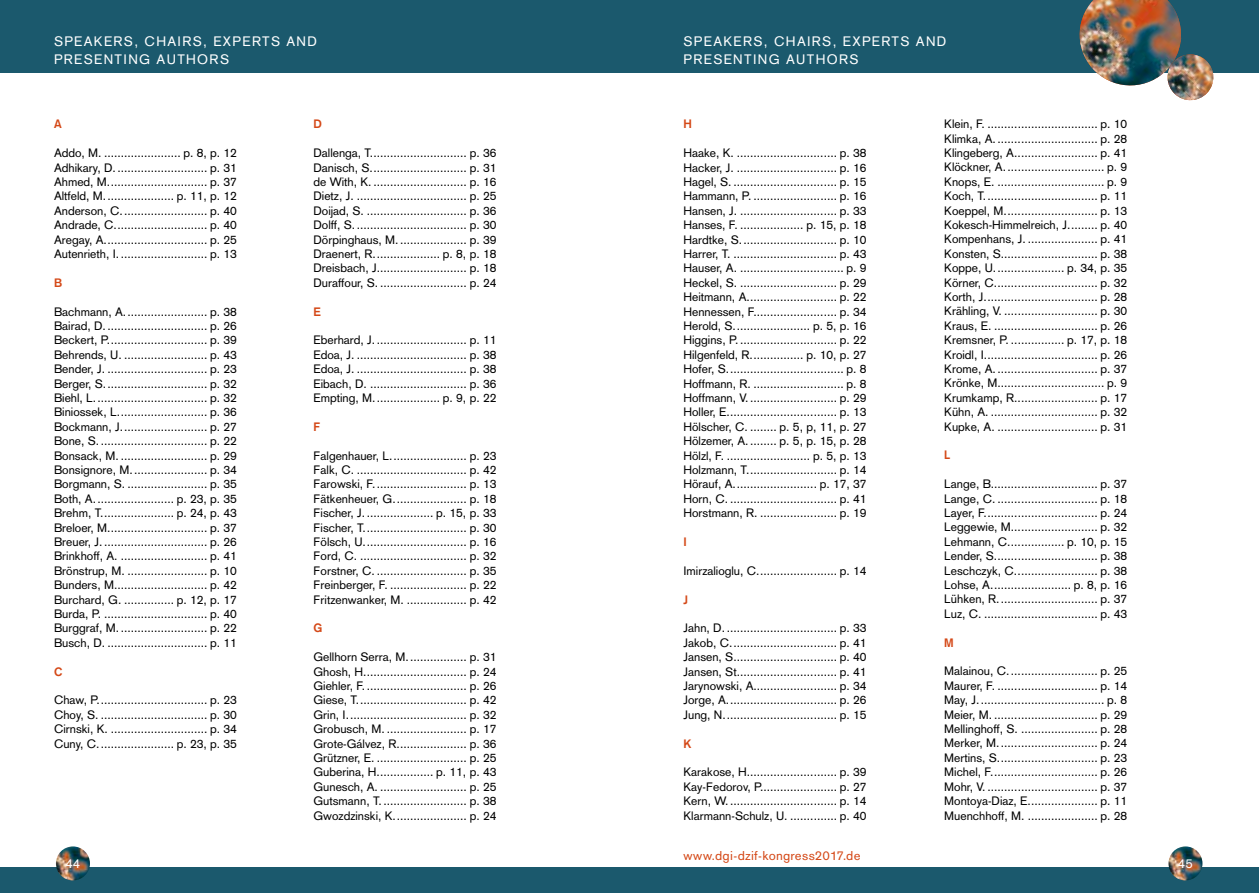
<style>
.page{position:relative;width:1259px;height:893px;background:#fff}
.page>*{position:absolute;margin:0;border:0;box-sizing:border-box;transform-origin:0 0}
.t1{font:13.5px/18px "Akzidenz Grotesk";letter-spacing:.1em;color:#fff}
.t2{font:13.5px "Akzidenz";letter-spacing:.015em;color:#d44817}
.t3{font:13.5px "Akzidenz";color:#fff}
.t4{font:12px/14.4px "Akzidenz Grotesk";color:#000;text-align:justify}
.t5{font:700 12px "Akzidenz Grotesk";color:#d44817}
</style>
<div class="page">
<div style="left:0;top:0;width:1259px;height:72px;background:#1b596d"></div>
<div style="left:0;top:867px;width:1259px;height:26px;background:#1b596d"></div>
<img style="left:1074px;top:0;width:141px;height:101px">
<img style="left:1168px;top:846px;width:34px;height:34px;border-radius:17px">
<img style="left:56px;top:846px;width:34px;height:34px;border-radius:17px">
<p class="t1" style="left:54px;top:33px;width:264px">SPEAKERS, CHAIRS, EXPERTS AND<br>PRESENTING AUTHORS</p>
<p class="t5" style="left:54px;top:117px;width:9px">A</p>
<p class="t4" style="left:54px;top:146px;width:184px">Addo, M. ....................... p. 8, p. 12<br>Adhikary, D............................ p. 31<br>Ahmed, M.............................. p. 37<br>Altfeld, M..................... p. 11, p. 12<br>Anderson, C.......................... p. 40<br>Andrade, C............................ p. 40<br>Aregay, A............................... p. 25<br>Autenrieth, I........................... p. 13</p>
<p class="t5" style="left:54px;top:275px;width:10px">B</p>
<p class="t4" style="left:54px;top:304px;width:184px">Bachmann, A......................... p. 38<br>Bairad, D............................... p. 26<br>Beckert, P.............................. p. 39<br>Behrends, U. ......................... p. 43<br>Bender, J. .............................. p. 23<br>Berger, S............................... p. 32<br>Biehl, L.................................. p. 32<br>Biniossek, L........................... p. 36<br>Bockmann, J.......................... p. 27<br>Bone, S................................. p. 22<br>Bonsack, M. .......................... p. 29<br>Bonsignore, M....................... p. 34<br>Borgmann, S. ........................ p. 35<br>Both, A........................ p. 23, p. 35<br>Brehm, T...................... p. 24, p. 43<br>Breloer, M.............................. p. 37<br>Breuer, J................................ p. 26<br>Brinkhoff, A. .......................... p. 41<br>Brönstrup, M. ........................ p. 10<br>Bunders, M............................ p. 42<br>Burchard, G. ............... p. 12, p. 17<br>Burda, P. ............................... p. 40<br>Burggraf, M........................... p. 22<br>Busch, D. .............................. p. 11</p>
<p class="t5" style="left:54px;top:664px;width:10px">C</p>
<p class="t4" style="left:54px;top:693px;width:184px">Chaw, P................................. p. 23<br>Choy, S. ................................ p. 30<br>Cirnski, K. ............................. p. 34<br>Cuny, C....................... p. 23, p. 35</p>
<p class="t3" style="left:65px;top:854px;width:17px">44</p>
<p class="t5" style="left:313px;top:117px;width:10px">D</p>
<p class="t4" style="left:313px;top:146px;width:184px">Dallenga, T............................. p. 36<br>Danisch, S............................. p. 31 de With, K. ............................ p. 16<br>Dietz, J. ................................. p. 25<br>Doijad, S. .............................. p. 36<br>Dolff, S.................................. p. 30<br>Dörpinghaus, M..................... p. 39<br>Draenert, R.................... p. 8, p. 18<br>Dreisbach, J........................... p. 18<br>Duraffour, S. .......................... p. 24</p>
<p class="t5" style="left:313px;top:304px;width:9px">E</p>
<p class="t4" style="left:313px;top:333px;width:184px">Eberhard, J............................ p. 11<br>Edoa, J. ................................. p. 38<br>Edoa, J. ................................. p. 38<br>Eibach, D. ............................. p. 36<br>Empting, M.................... p. 9, p. 22</p>
<p class="t5" style="left:313px;top:419px;width:8px">F</p>
<p class="t4" style="left:313px;top:448px;width:184px">Falgenhauer, L....................... p. 23<br>Falk, C. ................................. p. 42<br>Farowski, F............................ p. 13<br>Fätkenheuer, G...................... p. 18<br>Fischer, J. .................... p. 15, p. 33<br>Fischer, T............................... p. 30<br>Fölsch, U............................... p. 16<br>Ford, C. ................................ p. 32<br>Forstner, C. ........................... p. 35<br>Freinberger, F. ....................... p. 22<br>Fritzenwanker, M. .................. p. 42</p>
<p class="t5" style="left:313px;top:621px;width:10px">G</p>
<p class="t4" style="left:313px;top:650px;width:184px">Gellhorn Serra, M.................. p. 31<br>Ghosh, H............................... p. 24<br>Giehler, F............................... p. 26<br>Giese, T................................. p. 42<br>Grin, I.................................... p. 32<br>Grobusch, M. ........................ p. 17<br>Grote-Gálvez, R..................... p. 36<br>Grützner, E. ........................... p. 25<br>Guberina, H................. p. 11, p. 43<br>Gunesch, A. .......................... p. 25<br>Gutsmann, T. ......................... p. 38<br>Gwozdzinski, K...................... p. 24</p>
<p class="t1" style="left:683px;top:33px;width:264px">SPEAKERS, CHAIRS, EXPERTS AND<br>PRESENTING AUTHORS</p>
<p class="t5" style="left:683px;top:117px;width:10px">H</p>
<p class="t4" style="left:683px;top:146px;width:184px">Haake, K. .............................. p. 38<br>Hacker, J. .............................. p. 16<br>Hagel, S. ............................... p. 15<br>Hammann, P. ......................... p. 16<br>Hansen, J. ............................. p. 33<br>Hanses, F. ................... p. 15, p. 18<br>Hardtke, S............................. p. 10<br>Harrer, T. ............................... p. 43<br>Hauser, A. ............................... p. 9<br>Heckel, S. ............................. p. 29<br>Heitmann, A........................... p. 22<br>Hennessen, F......................... p. 34<br>Herold, S....................... p. 5, p. 16<br>Higgins, P. ............................. p. 22<br>Hilgenfeld, R................ p. 10, p. 27<br>Hofer, S................................... p. 8<br>Hoffmann, R. ........................... p. 8<br>Hoffmann, V........................... p. 29<br>Holler, E................................. p. 13<br>Hölscher, C. ........ p. 5, p, 11, p. 27<br>Hölzemer, A......... p. 5, p. 15, p. 28<br>Hölzl, F. ......................... p. 5, p. 13<br>Holzmann, T........................... p. 14<br>Hörauf, A......................... p. 17, 37<br>Horn, C. ................................ p. 41<br>Horstmann, R. ....................... p. 19</p>
<p class="t5" style="left:683px;top:535px;width:5px">I</p>
<p class="t4" style="left:683px;top:563px;width:184px">Imirzalioglu, C........................ p. 14</p>
<p class="t5" style="left:683px;top:592px;width:6px">J</p>
<p class="t4" style="left:683px;top:621px;width:184px">Jahn, D. ................................. p. 33<br>Jakob, C................................ p. 41<br>Jansen, S............................... p. 40<br>Jansen, St.............................. p. 41<br>Jarynowski, A......................... p. 34<br>Jorge, A................................. p. 26<br>Jung, N.................................. p. 15</p>
<p class="t5" style="left:683px;top:736px;width:9px">K</p>
<p class="t4" style="left:683px;top:765px;width:184px">Karakose, H........................... p. 39<br>Kay-Fedorov, P....................... p. 27<br>Kern, W................................. p. 14<br>Klarmann-Schulz, U. .............. p. 40</p>
<p class="t2" style="left:683px;top:846px;width:179px">www.dgi-dzif-kongress2017.de</p>
<p class="t4" style="left:944px;top:117px;width:184px">Klein, F. ................................. p. 10<br>Klimka, A. .............................. p. 28<br>Klingeberg, A......................... p. 41<br>Klöckner, A.............................. p. 9<br>Knops, E. ................................ p. 9<br>Koch, T.................................. p. 11<br>Koeppel, M............................ p. 13<br>Kokesch-Himmelreich, J......... p. 40<br>Kompenhans, J. ..................... p. 41<br>Konsten, S............................. p. 38<br>Koppe, U..................... p. 34, p. 35<br>Körner, C............................... p. 32<br>Korth, J.................................. p. 28<br>Krähling, V. ............................ p. 30<br>Kraus, E. ............................... p. 26<br>Kremsner, P. ................ p. 17, p. 18<br>Kroidl, I.................................. p. 26<br>Krome, A. .............................. p. 37<br>Krönke, M................................ p. 9<br>Krumkamp, R......................... p. 17<br>Kühn, A. ................................ p. 32<br>Kupke, A. .............................. p. 31</p>
<p class="t5" style="left:944px;top:448px;width:7px">L</p>
<p class="t4" style="left:944px;top:477px;width:184px">Lange, B................................ p. 37<br>Lange, C. .............................. p. 18<br>Layer, F.................................. p. 24<br>Leggewie, M.......................... p. 32<br>Lehmann, C................. p. 10, p. 15<br>Lender, S............................... p. 38<br>Leschczyk, C......................... p. 38<br>Lohse, A........................ p. 8, p. 16<br>Lühken, R.............................. p. 37<br>Luz, C. .................................. p. 43</p>
<p class="t5" style="left:944px;top:635px;width:11px">M</p>
<p class="t4" style="left:944px;top:664px;width:184px">Malainou, C........................... p. 25<br>Maurer, F. .............................. p. 14<br>May, J...................................... p. 8<br>Meier, M. ............................... p. 29<br>Mellinghoff, S. ....................... p. 28<br>Merker, M.............................. p. 24<br>Mertins, S.............................. p. 23<br>Michel, F................................ p. 26<br>Mohr, V. ................................. p. 37<br>Montoya-Diaz, E..................... p. 11<br>Muenchhoff, M. ..................... p. 28</p>
<p class="t3" style="left:1178px;top:854px;width:17px">45</p>
</div>
